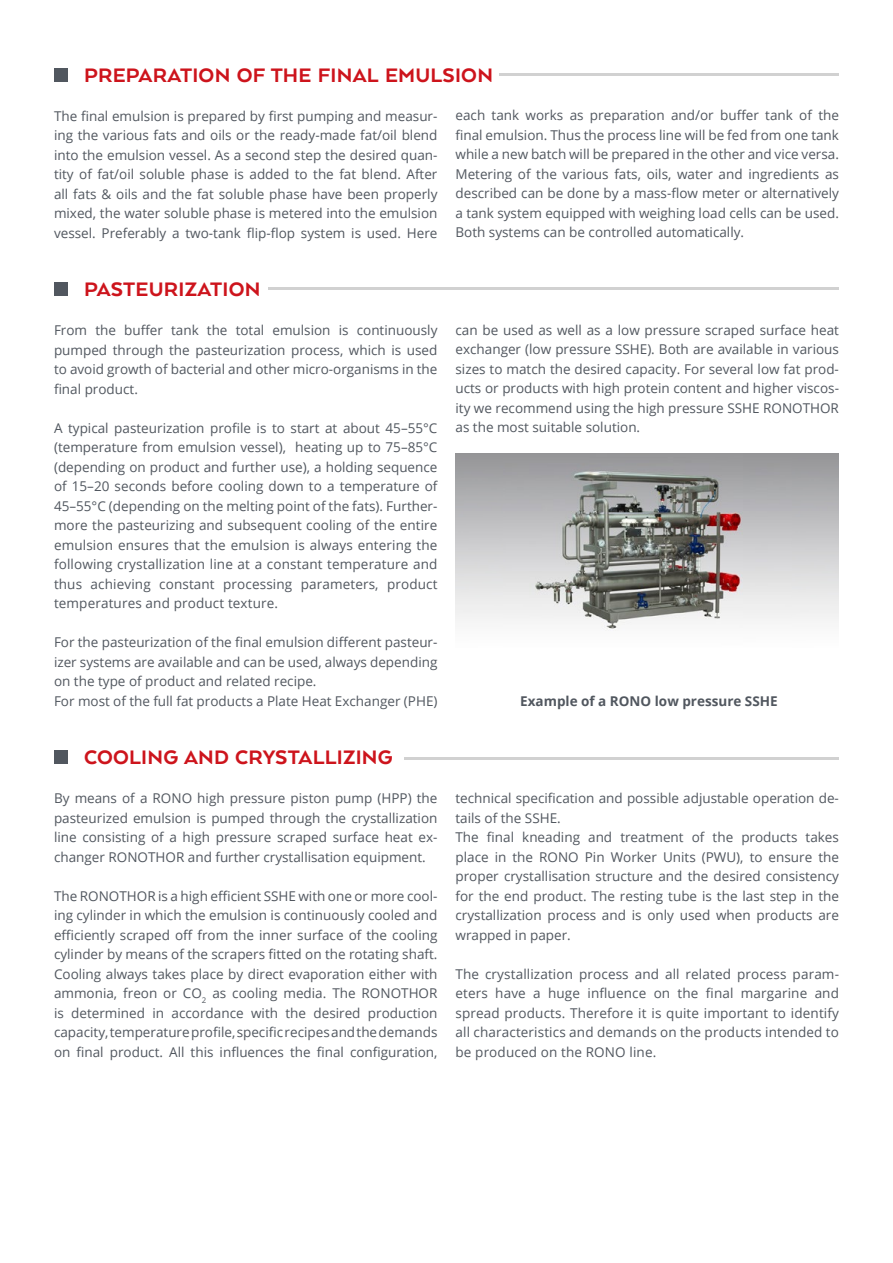
<style>
.page{position:relative;width:893px;height:1263px;background:#fff}
.page>*{position:absolute;margin:0;border:0;box-sizing:border-box;transform-origin:0 0}
.t1{font:800 22.5px "Arquitecta";letter-spacing:.01em;color:#cd141c}
.t2{font:13.5px/19.5px "Open Sans";color:#51575f;text-align:justify}
.t3{font:700 13.5px "Open Sans";color:#51575f}
</style>
<div class="page">
<div style="left:54px;top:68px;width:14px;height:14px;background:#51575f"></div>
<div style="left:54px;top:282px;width:14px;height:14px;background:#51575f"></div>
<img style="left:502px;top:453px;width:242px;height:178px">
<div style="left:54px;top:750px;width:14px;height:14px;background:#51575f"></div>
<hr style="left:404px;top:757px;width:435px;height:2px;background:#d1d1d1">
<hr style="left:269px;top:287px;width:570px;height:2px;background:#d1d1d1">
<hr style="left:499px;top:73px;width:340px;height:2px;background:#d1d1d1">
<h1 class="t1" style="left:84px;top:61px;width:410px">PREPARATION OF THE FINAL EMULSION</h1>
<p class="t2" style="left:54px;top:106px;width:385px">The final emulsion is prepared by first pumping and measur&shy;ing the various fats and oils or the ready-made fat/oil blend into the emulsion vessel. As a second step the desired quan&shy;tity of fat/oil soluble phase is added to the fat blend. After all fats &amp; oils and the fat soluble phase have been properly mixed, the water soluble phase is metered into the emulsion vessel. Preferably a two-tank flip-flop system is used. Here</p>
<p class="t2" style="left:455px;top:105px;width:385px">each tank works as preparation and/or buffer tank of the final emulsion. Thus the process line will be fed from one tank while a new batch will be prepared in the other and vice versa.<br>Metering of the various fats, oils, water and ingredients as described can be done by a mass-flow meter or alternatively a tank system equipped with weighing load cells can be used.<br>Both systems can be controlled automatically.</p>
<h1 class="t1" style="left:84px;top:275px;width:178px">PASTEURIZATION</h1>
<p class="t2" style="left:54px;top:320px;width:385px">From the buffer tank the total emulsion is continuously pumped through the pasteurization process, which is used to avoid growth of bacterial and other micro-organisms in the final product.</p>
<p class="t2" style="left:54px;top:418px;width:385px">A typical pasteurization profile is to start at about 45–55°C (temperature from emulsion vessel), heating up to 75–85°C (depending on product and further use), a holding sequence of 15–20 seconds before cooling down to a temperature of 45–55°C (depending on the melting point of the fats). Further&shy;more the pasteurizing and subsequent cooling of the entire emulsion ensures that the emulsion is always entering the following crystallization line at a constant temperature and thus achieving constant processing parameters, product temperatures and product texture.</p>
<p class="t2" style="left:54px;top:632px;width:385px;text-align:left">For the pasteurization of the final emulsion different pasteur&shy;izer systems are available and can be used, always depending on the type of product and related recipe.<br>For most of the full fat products a Plate Heat Exchanger (PHE)</p>
<h1 class="t1" style="left:84px;top:743px;width:310px">COOLING AND CRYSTALLIZING</h1>
<p class="t2" style="left:54px;top:788px;width:385px">By means of a RONO high pressure piston pump (HPP) the pasteurized emulsion is pumped through the crystallization line consisting of a high pressure scraped surface heat ex&shy;changer RONOTHOR and further crystallisation equipment.</p>
<p class="t2" style="left:54px;top:886px;width:385px">The RONOTHOR is a high efficient SSHE with one or more cool&shy;ing cylinder in which the emulsion is continuously cooled and efficiently scraped off from the inner surface of the cooling cylinder by means of the scrapers fitted on the rotating shaft.<br>Cooling always takes place by direct evaporation either with ammonia, freon or CO<sub>2</sub> as cooling media. The RONOTHOR is determined in accordance with the desired production capacity, temperature profile, specific recipes and the demands on final product. All this influences the final configuration,</p>
<p class="t2" style="left:455px;top:320px;width:385px">can be used as well as a low pressure scraped surface heat exchanger (low pressure SSHE). Both are available in various sizes to match the desired capacity. For several low fat prod&shy;ucts or products with high protein content and higher viscos&shy;ity we recommend using the high pressure SSHE RONOTHOR as the most suitable solution.</p>
<p class="t3" style="left:520px;top:691px;width:259px">Example of a RONO low pressure SSHE</p>
<p class="t2" style="left:455px;top:788px;width:385px;text-align:left">technical specification and possible adjustable operation de&shy;tails of the SSHE.<br>The final kneading and treatment of the products takes place in the RONO Pin Worker Units (PWU), to ensure the proper crystallisation structure and the desired consistency for the end product. The resting tube is the last step in the crystallization process and is only used when products are wrapped in paper.</p>
<p class="t2" style="left:455px;top:963px;width:385px">The crystallization process and all related process param&shy;eters have a huge influence on the final margarine and spread products. Therefore it is quite important to identify all characteristics and demands on the products intended to be produced on the RONO line.</p>
</div>
